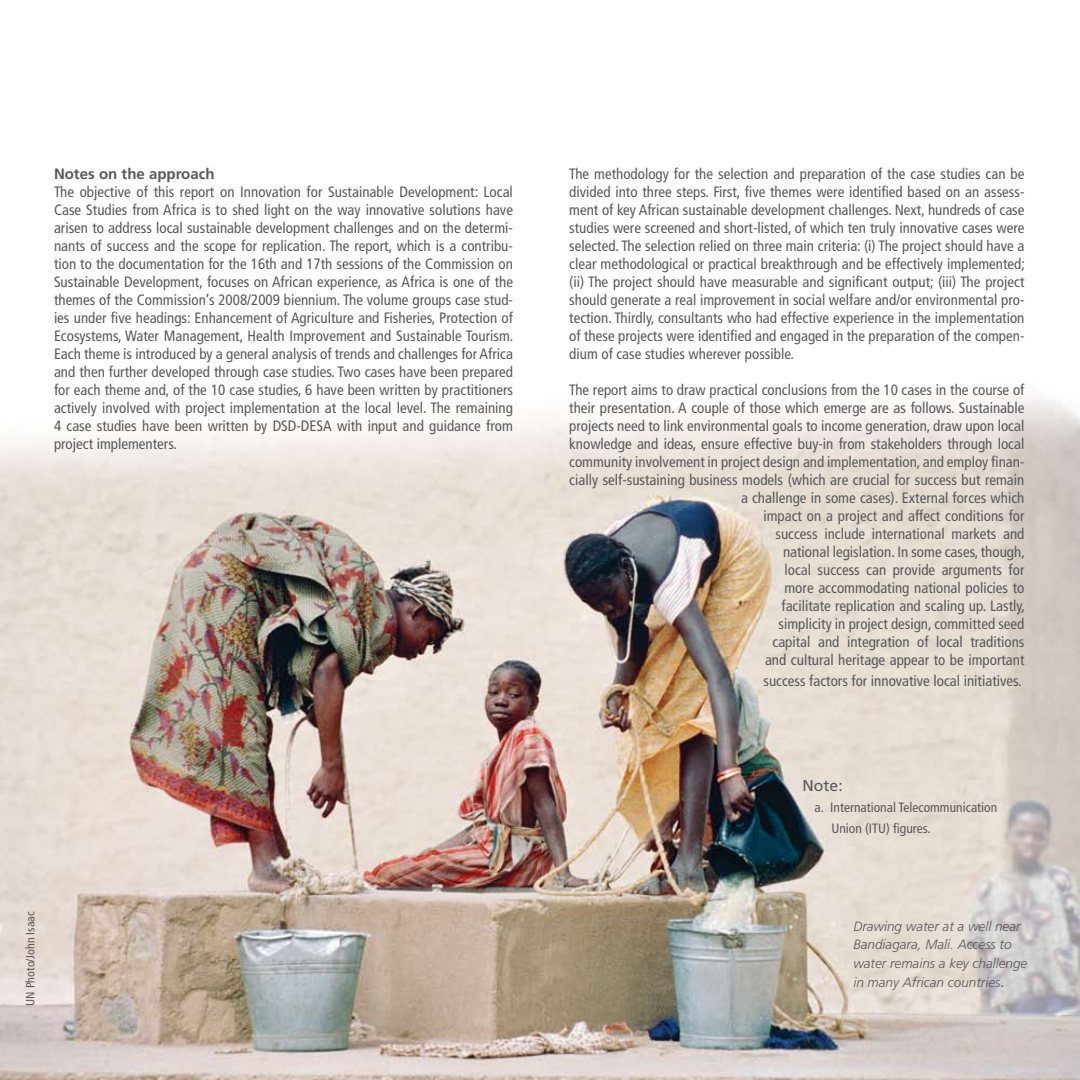
<style>
.page{position:relative;width:1080px;height:1080px;background:#fff}
.page>*{position:absolute;margin:0;border:0;box-sizing:border-box;transform-origin:0 0}
.t1{font:15.75px "Frutiger LT Std";color:#58595b}
.t2{font:condensed 15px/18px "Frutiger LT Std";color:#58595b;text-align:justify}
.t3{font:700 15px "Frutiger LT Std";color:#58595b}
.t4{font:italic 300 13.5px/18.9px "Frutiger LT Std";color:#58595b}
.t5{font:condensed 13.5px/21px "Frutiger LT Std";color:#58595b}
.t6{font:condensed 12px "Frutiger LT Std";color:#58595b}
.s1{font-weight:400;font-style:normal}
</style>
<div class="page">
<img style="left:0;top:392px;width:1080px;height:688px">
<svg style="left:1020px;top:1041px;width:5px;height:11px"></svg>
<p class="t3" style="left:54px;top:165px;width:162px">Notes on the approach</p>
<p class="t2" style="left:54px;top:183px;width:461px">The objective of this report on Innovation for Sustainable Development: Local Case Studies from Africa is to shed light on the way innovative solutions have arisen to address local sustainable development challenges and on the determi&shy;nants of success and the scope for replication. The report, which is a contribu&shy;tion to the documentation for the 16th and 17th sessions of the Commission on Sustainable Development, focuses on African experience, as Africa is one of the themes of the Commission’s 2008/2009 biennium. The volume groups case stud&shy;ies under five headings: Enhancement of Agriculture and Fisheries, Protection of Ecosystems, Water Management, Health Improvement and Sustainable Tourism.<br>Each theme is introduced by a general analysis of trends and challenges for Africa and then further developed through case studies. Two cases have been prepared for each theme and, of the 10 case studies, 6 have been written by practitioners actively involved with project implementation at the local level. The remaining 4 case studies have been written by DSD-DESA with input and guidance from project implementers.</p>
<p class="t6" style="left:23px;top:1006px;width:96px;rotate:-90deg">UN Photo/John Isaac</p>
<p class="t2" style="left:569px;top:165px;width:457px">The methodology for the selection and preparation of the case studies can be divided into three steps. First, five themes were identified based on an assess&shy;ment of key African sustainable development challenges. Next, hundreds of case studies were screened and short-listed, of which ten truly innovative cases were selected. The selection relied on three main criteria: (i) The project should have a clear methodological or practical breakthrough and be effectively implemented; (ii) The project should have measurable and significant output; (iii) The project should generate a real improvement in social welfare and/or environmental pro&shy;tection. Thirdly, consultants who had effective experience in the implementation of these projects were identified and engaged in the preparation of the compen&shy;dium of case studies wherever possible.</p>
<p class="t2" style="left:569px;top:381px;width:457px;text-align:right">The report aims to draw practical conclusions from the 10 cases in the course of their presentation. A couple of those which emerge are as follows. Sustainable projects need to link environmental goals to income generation, draw upon local knowledge and ideas, ensure effective buy-in from stakeholders through local community involvement in project design and implementation, and employ finan&shy;cially self-sustaining business models (which are crucial for success but remain a challenge in some cases). External forces which<br>impact on a project and affect conditions for<br>success include international markets and<br>national legislation. In some cases, though,<br>local success can provide arguments for<br>more accommodating national policies to<br>facilitate replication and scaling up. Lastly,<br>simplicity in project design, committed seed<br>capital and integration of local traditions<br>and cultural heritage appear to be important</p>
<p class="t2" style="left:764px;top:672px;width:260px">success factors for innovative local initiatives.</p>
<p class="t1" style="left:802px;top:777px;width:42px">Note:</p>
<p class="t5" style="left:831px;top:797px;width:167px;text-indent:-17px">a. International Telecommunication<br>Union (ITU) figures.</p>
<p class="t4" style="left:853px;top:917px;width:176px">Drawing water at a well near<br>Bandiagara, Mali. Access to water remains a key challenge in many African countries<span class="s1">.</span></p>
</div>
